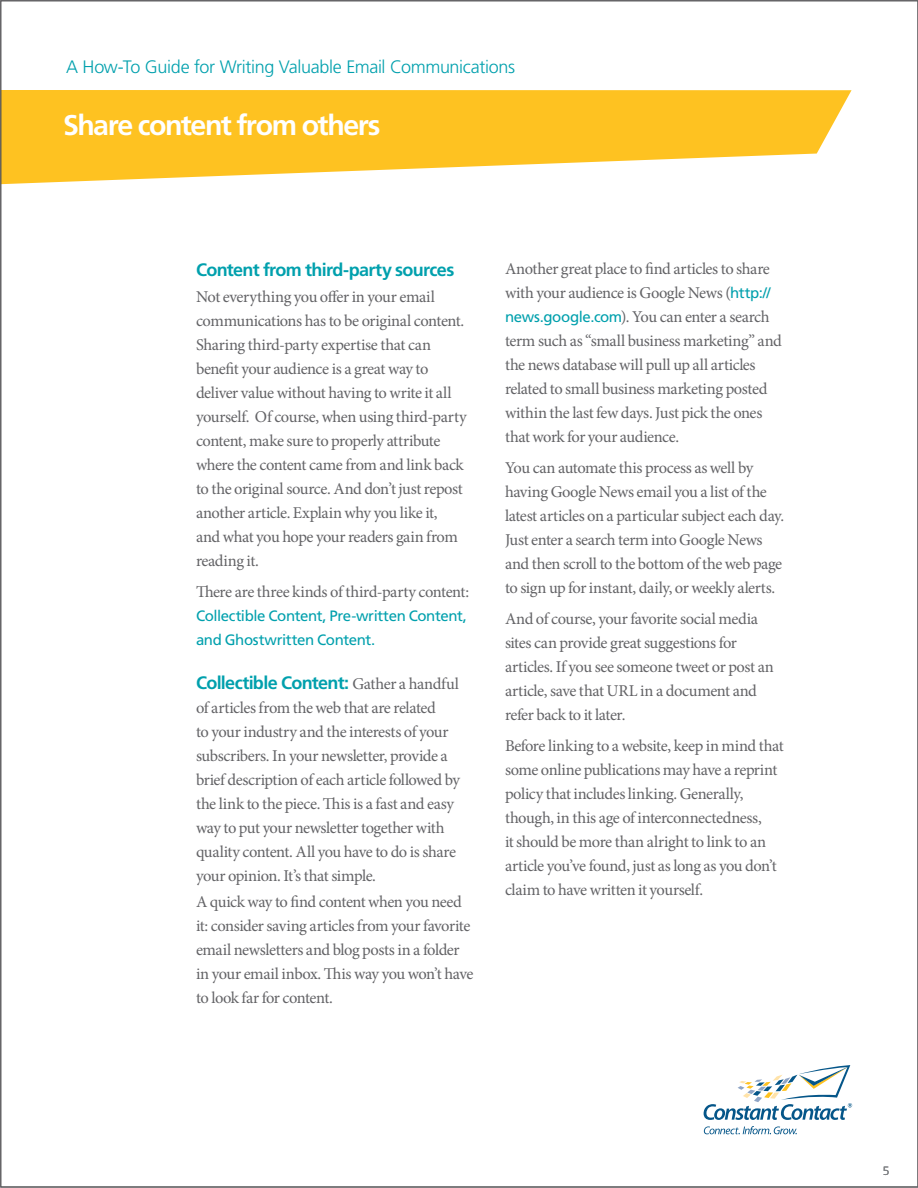
<style>
.page{position:relative;width:918px;height:1188px;background:#fff}
.page>*{position:absolute;margin:0;border:0;box-sizing:border-box;transform-origin:0 0}
.t1{font:700 28.5px "Frutiger LT Std";letter-spacing:-.05em;color:#fff}
.t2{font:700 18px "Frutiger LT Std";letter-spacing:-.035em;color:#00a0ad}
.t3{font:300 18px "Frutiger LT Std";letter-spacing:-.02em;color:#00a0ad}
.t4{font:16.5px/24px "Minion Pro";letter-spacing:-.025em;color:#636366}
.t5{font:15px/24px "Frutiger LT Std";letter-spacing:-.025em;color:#00a0ad}
.t6{font:300 12px "Frutiger LT Std";color:#808285}
.s1{font-family:"Minion Pro";font-weight:400;font-size:16.5px;color:#636366}
.s2{font-family:"Frutiger LT Std";font-size:15px;color:#00a0ad}
</style>
<div class="page">
<svg style="left:704px;top:1065px;width:148px;height:55px"></svg>
<svg style="left:704px;top:1126px;width:93px;height:8px"></svg>
<svg style="left:2px;top:90px;width:850px;height:94px;fill:#fec221"></svg>
<p class="t3" style="left:66px;top:57px;width:451px">A How-To Guide for Writing Valuable Email Communications</p>
<h1 class="t1" style="left:63px;top:108px;width:319px">Share content from others</h1>
<p class="t2" style="left:196px;top:259px;width:260px">Content from third-party sources</p>
<p class="t4" style="left:196px;top:285px;width:272px">Not everything you offer in your email communications has to be original content.<br>Sharing third-party expertise that can benefit your audience is a great way to deliver value without having to write it all yourself. Of course, when using third-party content, make sure to properly attribute where the content came from and link back to the original source. And don’t just repost another article. Explain why you like it,<br>and what you hope your readers gain from reading it.</p>
<p class="t4" style="left:196px;top:580px;width:275px">There are three kinds of third-party content:</p>
<p class="t5" style="left:196px;top:604px;width:272px">Collectible Content, Pre-written Content, and Ghostwritten Content.</p>
<p class="t2" style="left:196px;top:672px;width:265px">Collectible Content: <span class="s1">Gather a handful</span></p>
<p class="t4" style="left:196px;top:696px;width:266px">of articles from the web that are related<br>to your industry and the interests of your subscribers. In your newsletter, provide a brief description of each article followed by the link to the piece. This is a fast and easy way to put your newsletter together with quality content. All you have to do is share your opinion. It’s that simple.</p>
<p class="t4" style="left:196px;top:890px;width:279px">A quick way to find content when you need it: consider saving articles from your favorite email newsletters and blog posts in a folder in your email inbox. This way you won’t have to look far for content.</p>
<p class="t4" style="left:505px;top:257px;width:278px">Another great place to find articles to share with your audience is Google News (<span class="s2">http:// news.google.com</span>). You can enter a search term such as “small business marketing” and the news database will pull up all articles related to small business marketing posted within the last few days. Just pick the ones that work for your audience.</p>
<p class="t4" style="left:505px;top:456px;width:281px">You can automate this process as well by having Google News email you a list of the latest articles on a particular subject each day.<br>Just enter a search term into Google News and then scroll to the bottom of the web page to sign up for instant, daily, or weekly alerts.</p>
<p class="t4" style="left:505px;top:607px;width:270px">And of course, your favorite social media sites can provide great suggestions for articles. If you see someone tweet or post an article, save that URL in a document and refer back to it later.</p>
<p class="t4" style="left:505px;top:733px;width:280px">Before linking to a website, keep in mind that some online publications may have a reprint policy that includes linking. Generally, though, in this age of interconnectedness,<br>it should be more than alright to link to an article you’ve found, just as long as you don’t claim to have written it yourself.</p>
<p class="t6" style="left:883px;top:1164px;width:8px">5</p>
</div>
